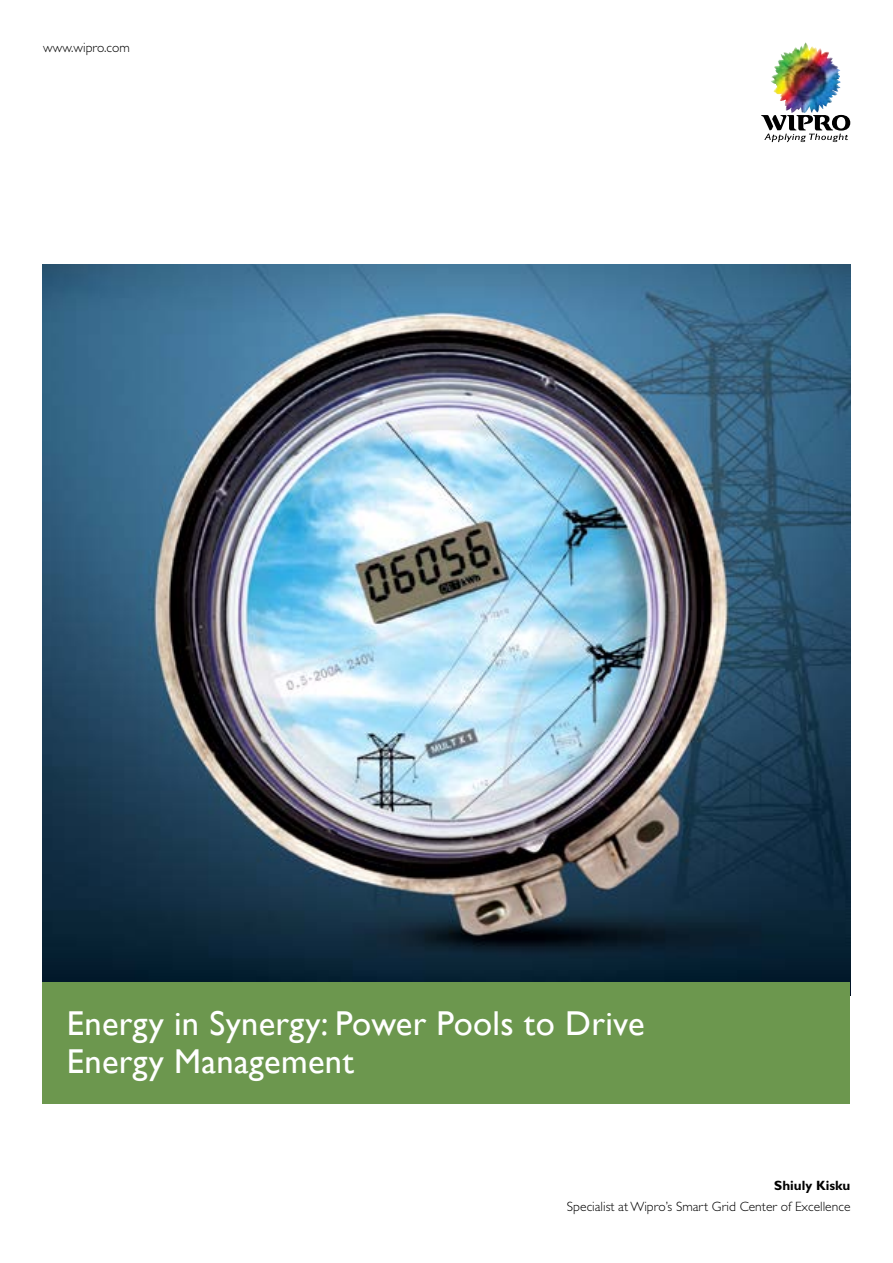
<style>
.page{position:relative;width:893px;height:1263px;background:#fff}
.page>*{position:absolute;margin:0;border:0;box-sizing:border-box;transform-origin:0 0}
.t1{font:34.5px/37.5px "Gill Sans";letter-spacing:.01em;color:#fff}
.t2{font:300 13.5px "Gill Sans Std";color:#000}
.t3{font:700 13.5px "Gill Sans Std";color:#000}
</style>
<div class="page">
<svg style="left:761px;top:115px;width:89px;height:27px"></svg>
<img style="left:772px;top:43px;width:33px;height:34px">
<img style="left:43px;top:264px;width:807px;height:718px">
<div style="left:43px;top:982px;width:807px;height:122px;background:#6c974e"></div>
<p class="t2" style="left:43px;top:40px;width:88px">www.wipro.com</p>
<h1 class="t1" style="left:67px;top:1005px;width:579px">Energy in Synergy: Power Pools to Drive<br>Energy Management</h1>
<p class="t3" style="left:774px;top:1177px;width:78px">Shiuly Kisku</p>
<p class="t2" style="left:567px;top:1199px;width:285px">Specialist at Wipro’s Smart Grid Center of Excellence</p>
</div>
